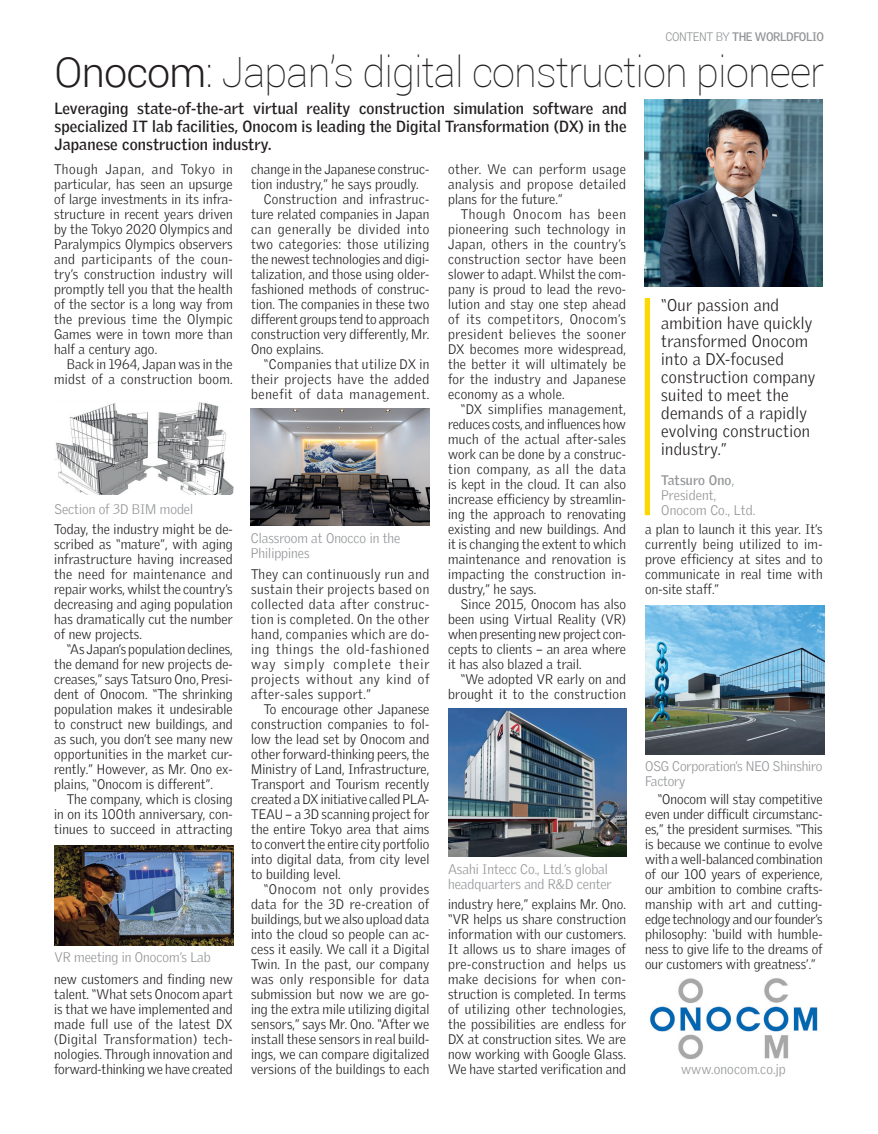
<style>
.page{position:relative;width:878px;height:1134px;background:#fff}
.page>*{position:absolute;margin:0;border:0;box-sizing:border-box;transform-origin:0 0}
.t1{font:100 41.7px "Roboto";letter-spacing:-.02em;color:#231f20}
.t2{font:300 16.5px/18px "Griffith Gothic";letter-spacing:.02em;color:#231f20}
.t3{font:700 15.75px/18px "Griffith Gothic";letter-spacing:.01em;color:#231f20;text-align:justify}
.t4{font:300 13.5px/15px "Griffith Gothic";letter-spacing:.01em;color:#231f20;text-align:justify}
.t5{font:300 13.5px/15px "Griffith Gothic";color:#939598}
.t6{font:700 12px "Griffith Gothic";letter-spacing:-.03em;color:#939598}
.s1{font-weight:300}
.s2{font-weight:700}
</style>
<div class="page">
<div style="left:644px;top:298px;width:6px;height:217px;background:#fed702"></div>
<img style="left:644px;top:99px;width:178px;height:187px">
<img style="left:448px;top:708px;width:178px;height:149px">
<img style="left:645px;top:605px;width:179px;height:149px">
<img style="left:251px;top:409px;width:179px;height:117px">
<img style="left:54px;top:402px;width:179px;height:93px">
<img style="left:54px;top:846px;width:179px;height:99px">
<img style="left:650px;top:978px;width:168px;height:82px">
<p class="t6" style="left:665px;top:30px;width:160px"><span class="s1">CONTENT BY</span> THE WORLDFOLIO</p>
<p class="t1" style="left:54px;top:43px;width:771px"><span class="s1">Onocom</span>: Japan’s digital construction pioneer</p>
<p class="t3" style="left:54px;top:99px;width:574px">Leveraging state-of-the-art virtual reality construction simulation software and specialized IT lab facilities, Onocom is leading the Digital Transformation (DX) in the Japanese construction industry.</p>
<p class="t4" style="left:54px;top:161px;width:180px">Though Japan, and Tokyo in particular, has seen an upsurge of large investments in its infra&shy;structure in recent years driven by the Tokyo 2020 Olympics and Paralympics Olympics observers and participants of the coun&shy;try’s construction industry will promptly tell you that the health of the sector is a long way from the previous time the Olympic Games were in town more than half a century ago.</p>
<p class="t4" style="left:54px;top:356px;width:180px;text-align:right">Back in 1964, Japan was in the midst of a construction boom.</p>
<p class="t5" style="left:54px;top:501px;width:140px">Section of 3D BIM model</p>
<p class="t4" style="left:54px;top:521px;width:180px">Today, the industry might be de&shy;scribed as “mature”, with aging infrastructure having increased the need for maintenance and repair works, whilst the country’s decreasing and aging population has dramatically cut the number of new projects.</p>
<p class="t4" style="left:54px;top:641px;width:180px;text-indent:13px">“As Japan’s population declines, the demand for new projects de&shy;creases,” says Tatsuro Ono, Presi&shy;dent of Onocom. “The shrinking population makes it undesirable to construct new buildings, and as such, you don’t see many new opportunities in the market cur&shy;rently.” However, as Mr. Ono ex&shy;plains, “Onocom is different”.</p>
<p class="t4" style="left:54px;top:791px;width:180px;text-indent:13px">The company, which is closing in on its 100th anniversary, con&shy;tinues to succeed in attracting</p>
<p class="t5" style="left:54px;top:950px;width:158px">VR meeting in Onocom’s Lab</p>
<p class="t4" style="left:54px;top:971px;width:180px">new customers and finding new talent. “What sets Onocom apart is that we have implemented and made full use of the latest DX (Digital Transformation) tech&shy;nologies. Through innovation and forward-thinking we have created</p>
<p class="t4" style="left:251px;top:161px;width:180px">change in the Japanese construc&shy;tion industry,” he says proudly.</p>
<p class="t4" style="left:251px;top:191px;width:180px;text-indent:13px">Construction and infrastruc&shy;ture related companies in Japan can generally be divided into two categories: those utilizing the newest technologies and digi&shy;talization, and those using older&shy;fashioned methods of construc&shy;tion. The companies in these two different groups tend to approach construction very differently, Mr.<br>Ono explains.</p>
<p class="t4" style="left:251px;top:356px;width:180px;text-indent:13px">“Companies that utilize DX in their projects have the added benefit of data management.</p>
<p class="t5" style="left:251px;top:530px;width:151px">Classroom at Onocco in the<br>Philippines</p>
<p class="t4" style="left:251px;top:566px;width:180px">They can continuously run and sustain their projects based on collected data after construc&shy;tion is completed. On the other hand, companies which are do&shy;ing things the old-fashioned way simply complete their projects without any kind of after-sales support.”</p>
<p class="t4" style="left:251px;top:701px;width:180px;text-indent:13px">To encourage other Japanese construction companies to fol&shy;low the lead set by Onocom and other forward-thinking peers, the Ministry of Land, Infrastructure, Transport and Tourism recently created a DX initiative called PLA-TEAU – a 3D scanning project for the entire Tokyo area that aims to convert the entire city portfolio into digital data, from city level to building level.</p>
<p class="t4" style="left:251px;top:881px;width:180px;text-indent:13px">“Onocom not only provides data for the 3D re-creation of buildings, but we also upload data into the cloud so people can ac&shy;cess it easily. We call it a Digital Twin. In the past, our company was only responsible for data submission but now we are go&shy;ing the extra mile utilizing digital sensors,” says Mr. Ono. “After we install these sensors in real build&shy;ings, we can compare digitalized versions of the buildings to each</p>
<p class="t4" style="left:448px;top:161px;width:179px">other. We can perform usage analysis and propose detailed plans for the future.”</p>
<p class="t4" style="left:448px;top:206px;width:179px;text-indent:13px">Though Onocom has been pioneering such technology in Japan, others in the country’s construction sector have been slower to adapt. Whilst the com&shy;pany is proud to lead the revo&shy;lution and stay one step ahead of its competitors, Onocom’s president believes the sooner DX becomes more widespread, the better it will ultimately be for the industry and Japanese economy as a whole.</p>
<p class="t4" style="left:448px;top:401px;width:179px;text-indent:13px">“DX simplifies management, reduces costs, and influences how much of the actual after-sales work can be done by a construc&shy;tion company, as all the data is kept in the cloud. It can also increase efficiency by streamlin&shy;ing the approach to renovating existing and new buildings. And it is changing the extent to which maintenance and renovation is impacting the construction in&shy;dustry,” he says.</p>
<p class="t4" style="left:448px;top:596px;width:179px;text-indent:13px">Since 2015, Onocom has also been using Virtual Reality (VR) when presenting new project con&shy;cepts to clients – an area where it has also blazed a trail.</p>
<p class="t4" style="left:448px;top:671px;width:179px;text-align:right">“We adopted VR early on and brought it to the construction</p>
<p class="t5" style="left:448px;top:861px;width:165px">Asahi Intecc Co., Ltd.’s global headquarters and R&amp;D center</p>
<p class="t4" style="left:448px;top:896px;width:179px">industry here,” explains Mr. Ono. “VR helps us share construction information with our customers.<br>It allows us to share images of pre-construction and helps us make decisions for when con&shy;struction is completed. In terms of utilizing other technologies, the possibilities are endless for DX at construction sites. We are now working with Google Glass.<br>We have started verification and</p>
<p class="t2" style="left:661px;top:296px;width:156px">“Our passion and ambition have quickly transformed Onocom into a DX-focused construction company suited to meet the demands of a rapidly evolving construction industry.”</p>
<p class="t5" style="left:661px;top:473px;width:96px"><span class="s2">Tatsuro Ono</span>,<br>President,<br>Onocom Co., Ltd.</p>
<p class="t4" style="left:645px;top:521px;width:179px">a plan to launch it this year. It’s currently being utilized to im&shy;prove efficiency at sites and to communicate in real time with on-site staff.”</p>
<p class="t5" style="left:645px;top:759px;width:179px">OSG Corporation’s NEO Shinshiro<br>Factory</p>
<p class="t4" style="left:645px;top:791px;width:179px;text-indent:13px">“Onocom will stay competitive even under difficult circumstanc&shy;es,” the president surmises. “This is because we continue to evolve with a well-balanced combination of our 100 years of experience, our ambition to combine crafts&shy;manship with art and cutting&shy;edge technology and our founder’s philosophy: ‘build with humble&shy;ness to give life to the dreams of our customers with greatness’.”</p>
<p class="t5" style="left:681px;top:1061px;width:106px">www.onocom.co.jp</p>
</div>
